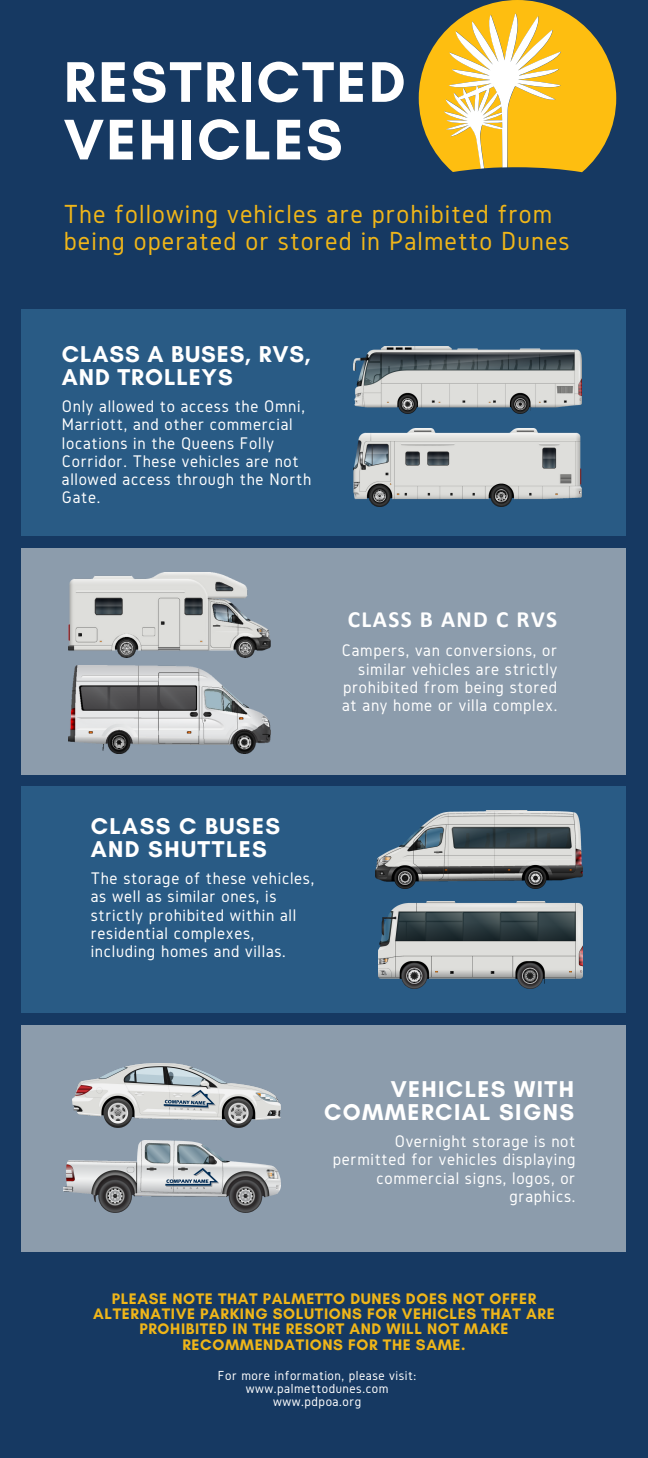
<style>
.page{position:relative;width:648px;height:1458px;background:#163962}
.page>*{position:absolute;margin:0;border:0;box-sizing:border-box;transform-origin:0 0}
.t1{font:700 58.27px/57.6px "Glacial Indifference";letter-spacing:.04em;color:#fff}
.t2{font:27.22px/27px "Gidole";letter-spacing:.04em;color:#f0b619}
.t3{font:700 23.4px/22.5px "Glacial Indifference";letter-spacing:.06em;color:#fff}
.t4{font:700 23.4px/23.4px "Glacial Indifference";letter-spacing:.04em;color:#fff}
.t5{font:700 23.4px "Calibri";letter-spacing:.06em;color:#fff}
.t6{font:17.55px/18.2px "Gidole";letter-spacing:.04em;color:#fff}
.t7{font:700 15.53px/15.3px "Glacial Indifference";letter-spacing:.04em;color:#f0b619;text-align:center}
.t8{font:13.5px "Gidole";letter-spacing:.04em;color:#fff}
</style>
<div class="page">
<div style="left:22px;top:310px;width:604px;height:226px;background:#295b85"></div>
<div style="left:22px;top:548px;width:604px;height:226px;background:#8c9cac"></div>
<div style="left:22px;top:787px;width:604px;height:226px;background:#295b85"></div>
<div style="left:22px;top:1025px;width:604px;height:227px;background:#8c9cac"></div>
<svg style="left:419px;top:0;width:197px;height:172px"></svg>
<img style="left:354px;top:346px;width:228px;height:67px">
<img style="left:354px;top:429px;width:228px;height:77px">
<img style="left:376px;top:810px;width:206px;height:79px">
<img style="left:378px;top:902px;width:204px;height:87px">
<img style="left:73px;top:1064px;width:207px;height:63px">
<img style="left:63px;top:1140px;width:217px;height:72px">
<img style="left:68px;top:573px;width:203px;height:85px">
<img style="left:68px;top:666px;width:203px;height:87px">
<p class="t1" style="left:64px;top:53px;width:343px">RESTRICTED<br>VEHICLES</p>
<p class="t2" style="left:64px;top:200px;width:507px">The following vehicles are prohibited from being operated or stored in Palmetto Dunes</p>
<p class="t4" style="left:62px;top:342px;width:251px">CLASS A BUSES, RVS,<br>AND TROLLEYS</p>
<p class="t6" style="left:62px;top:397px;width:251px">Only allowed to access the Omni,<br>Marriott, and other commercial locations in the Queens Folly<br>Corridor. These vehicles are not allowed access through the North<br>Gate.</p>
<p class="t5" style="left:348px;top:610px;width:211px">CLASS B AND C RVS</p>
<p class="t6" style="left:342px;top:641px;width:217px;text-align:right">Campers, van conversions, or similar vehicles are strictly prohibited from being stored at any home or villa complex.</p>
<p class="t3" style="left:91px;top:815px;width:191px">CLASS C BUSES<br>AND SHUTTLES</p>
<p class="t6" style="left:91px;top:869px;width:225px">The storage of these vehicles, as well as similar ones, is strictly prohibited within all residential complexes, including homes and villas.</p>
<p class="t3" style="left:324px;top:1078px;width:251px;text-align:right">VEHICLES WITH<br>COMMERCIAL SIGNS</p>
<p class="t6" style="left:333px;top:1132px;width:244px;text-align:right">Overnight storage is not permitted for vehicles displaying commercial signs, logos, or graphics.</p>
<p class="t7" style="left:93px;top:1291px;width:463px">PLEASE NOTE THAT PALMETTO DUNES DOES NOT OFFER ALTERNATIVE PARKING SOLUTIONS FOR VEHICLES THAT ARE PROHIBITED IN THE RESORT AND WILL NOT MAKE RECOMMENDATIONS FOR THE SAME.</p>
<p class="t8" style="left:218px;top:1368px;width:200px">For more information, please visit:</p>
<p class="t8" style="left:246px;top:1381px;width:144px">www.palmettodunes.com</p>
<p class="t8" style="left:273px;top:1395px;width:90px">www.pdpoa.org</p>
</div>
